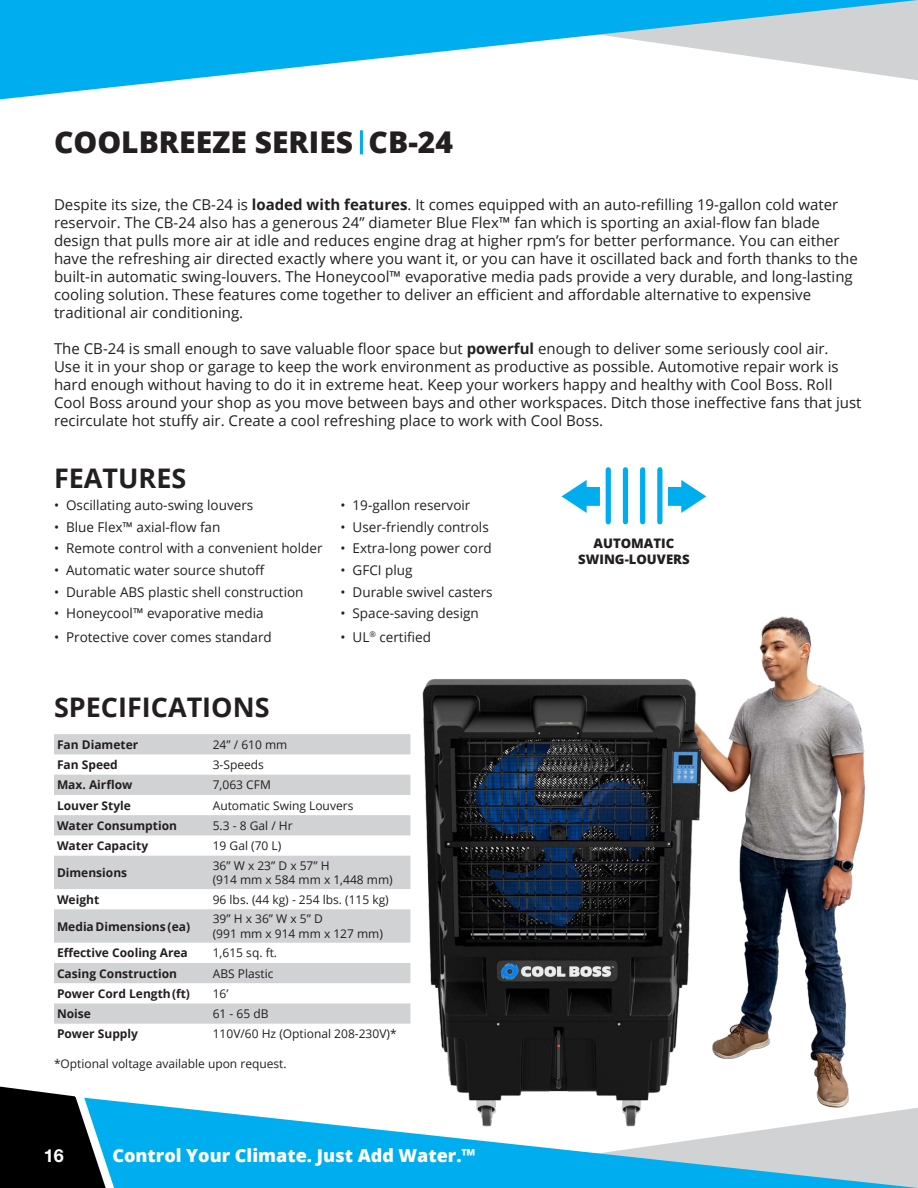
<style>
.page{position:relative;width:918px;height:1188px;background:#fff}
.page>*{position:absolute;margin:0;border:0;box-sizing:border-box;transform-origin:0 0}
.t1{font:800 30px "Open Sans";color:#231f20}
.t2{font:700 27px "Open Sans";color:#231f20}
.t3{font:800 18px "Open Sans";color:#fff}
.t4{font:700 18px "Helvetica Neue LT Std";color:#fff}
.t5{font:15px/18px "Open Sans";color:#231f20}
.Paragraph_Style_1{font:13.5px "Open Sans";color:#231f20}
.t6{font:800 13.05px "Open Sans";color:#231f20}
.t7{font:12px "Open Sans";color:#231f20}
.t8{font:700 12px "Open Sans";color:#231f20}
.s1{font-weight:700}
</style>
<div class="page">
<svg style="left:127px;top:1102px;width:790px;height:86px;background:#4abfeb"></svg>
<svg style="left:0;top:0;width:918px;height:99px"></svg>
<svg style="left:0;top:1086px;width:127px;height:102px;background:#254552"></svg>
<img style="left:394px;top:616px;width:492px;height:522px">
<svg style="left:54px;top:734px;width:356px;height:290px;fill:#d1d2d4"></svg>
<hr style="left:917px;top:710px;width:1px;height:478px;background:#000">
<div style="left:606px;top:470px;width:5px;height:52px;background:#00aeef"></div>
<div style="left:623px;top:470px;width:5px;height:52px;background:#00aeef"></div>
<div style="left:640px;top:470px;width:5px;height:52px;background:#00aeef"></div>
<div style="left:657px;top:470px;width:5px;height:52px;background:#00aeef"></div>
<svg style="left:668px;top:480px;width:38px;height:33px"></svg>
<svg style="left:562px;top:480px;width:38px;height:33px"></svg>
<hr style="left:360px;top:130px;width:3px;height:24px;background:#00aeef">
<p class="t1" style="left:54px;top:120px;width:401px">COOLBREEZE SERIES CB-24</p>
<p class="t5" style="left:54px;top:195px;width:805px">Despite its size, the CB-24 is <span class="s1">loaded with features</span>. It comes equipped with an auto-refilling 19-gallon cold water reservoir. The CB-24 also has a generous 24” diameter Blue Flex™ fan which is sporting an axial-flow fan blade design that pulls more air at idle and reduces engine drag at higher rpm’s for better performance. You can either have the refreshing air directed exactly where you want it, or you can have it oscillated back and forth thanks to the built-in automatic swing-louvers. The Honeycool™ evaporative media pads provide a very durable, and long-lasting</p>
<p class="t5" style="left:54px;top:285px;width:759px">cooling solution. These features come together to deliver an efficient and affordable alternative to expensive traditional air conditioning.</p>
<p class="t5" style="left:54px;top:339px;width:809px">The CB-24 is small enough to save valuable floor space but <span class="s1">powerful</span> enough to deliver some seriously cool air.<br>Use it in your shop or garage to keep the work environment as productive as possible. Automotive repair work is hard enough without having to do it in extreme heat. Keep your workers happy and healthy with Cool Boss. Roll Cool Boss around your shop as you move between bays and other workspaces. Ditch those ineffective fans that just recirculate hot stuffy air. Create a cool refreshing place to work with Cool Boss.</p>
<p class="t2" style="left:54px;top:459px;width:134px">FEATURES</p>
<p class="Paragraph_Style_1" style="left:54px;top:496px;width:201px">• Oscillating auto-swing louvers</p>
<p class="Paragraph_Style_1" style="left:54px;top:518px;width:168px">• Blue Flex™ axial-flow fan</p>
<p class="Paragraph_Style_1" style="left:54px;top:539px;width:270px">• Remote control with a convenient holder</p>
<p class="Paragraph_Style_1" style="left:54px;top:561px;width:212px">• Automatic water source shutoff</p>
<p class="Paragraph_Style_1" style="left:54px;top:582px;width:251px">• Durable ABS plastic shell construction</p>
<p class="Paragraph_Style_1" style="left:54px;top:604px;width:211px">• Honeycool™ evaporative media</p>
<p class="Paragraph_Style_1" style="left:54px;top:627px;width:219px">• Protective cover comes standard</p>
<p class="Paragraph_Style_1" style="left:340px;top:496px;width:132px">• 19-gallon reservoir</p>
<p class="Paragraph_Style_1" style="left:340px;top:518px;width:150px">• User-friendly controls</p>
<p class="Paragraph_Style_1" style="left:340px;top:539px;width:153px">• Extra-long power cord</p>
<p class="Paragraph_Style_1" style="left:340px;top:561px;width:74px">• GFCI plug</p>
<p class="Paragraph_Style_1" style="left:340px;top:582px;width:154px">• Durable swivel casters</p>
<p class="Paragraph_Style_1" style="left:340px;top:604px;width:140px">• Space-saving design</p>
<p class="Paragraph_Style_1" style="left:340px;top:627px;width:92px">• UL<sup>®</sup> certified</p>
<p class="t2" style="left:54px;top:688px;width:217px">SPECIFICATIONS</p>
<p class="t8" style="left:57px;top:736px;width:83px">Fan Diameter</p>
<p class="t7" style="left:213px;top:736px;width:76px">24” / 610 mm</p>
<p class="t8" style="left:57px;top:756px;width:62px">Fan Speed</p>
<p class="t7" style="left:213px;top:757px;width:53px">3-Speeds</p>
<p class="t8" style="left:57px;top:777px;width:77px">Max. Airflow</p>
<p class="t7" style="left:213px;top:777px;width:60px">7,063 CFM</p>
<p class="t8" style="left:57px;top:797px;width:75px">Louver Style</p>
<p class="t7" style="left:213px;top:797px;width:142px">Automatic Swing Louvers</p>
<p class="t8" style="left:57px;top:817px;width:122px">Water Consumption</p>
<p class="t7" style="left:213px;top:817px;width:81px">5.3 - 8 Gal / Hr</p>
<p class="t8" style="left:57px;top:837px;width:93px">Water Capacity</p>
<p class="t7" style="left:213px;top:838px;width:70px">19 Gal (70 L)</p>
<p class="t8" style="left:57px;top:864px;width:72px">Dimensions</p>
<p class="t7" style="left:213px;top:857px;width:118px">36” W x 23” D x 57” H</p>
<p class="t7" style="left:213px;top:872px;width:182px">(914 mm x 584 mm x 1,448 mm)</p>
<p class="t8" style="left:57px;top:891px;width:44px">Weight</p>
<p class="t7" style="left:213px;top:891px;width:178px">96 lbs. (44 kg) - 254 lbs. (115 kg)</p>
<p class="t8" style="left:57px;top:918px;width:135px">Media Dimensions (ea)</p>
<p class="t7" style="left:213px;top:911px;width:112px">39” H x 36” W x 5” D</p>
<p class="t7" style="left:213px;top:925px;width:172px">(991 mm x 914 mm x 127 mm)</p>
<p class="t8" style="left:57px;top:945px;width:132px">Effective Cooling Area</p>
<p class="t7" style="left:213px;top:945px;width:66px">1,615 sq. ft.</p>
<p class="t8" style="left:57px;top:965px;width:122px">Casing Construction</p>
<p class="t7" style="left:213px;top:965px;width:62px">ABS Plastic</p>
<p class="t8" style="left:57px;top:985px;width:135px">Power Cord Length (ft)</p>
<p class="t7" style="left:213px;top:985px;width:17px">16’</p>
<p class="t8" style="left:57px;top:1005px;width:35px">Noise</p>
<p class="t7" style="left:213px;top:1006px;width:57px">61 - 65 dB</p>
<p class="t8" style="left:57px;top:1026px;width:83px">Power Supply</p>
<p class="t7" style="left:213px;top:1026px;width:185px">110V/60 Hz (Optional 208-230V)*</p>
<p class="t7" style="left:54px;top:1056px;width:234px">*Optional voltage available upon request.</p>
<p class="t4" style="left:44px;top:1144px;width:22px">16</p>
<p class="t3" style="left:112px;top:1142px;width:365px">Control Your Climate. Just Add Water.™</p>
<p class="t6" style="left:594px;top:534px;width:82px">AUTOMATIC</p>
<p class="t6" style="left:578px;top:549px;width:113px">SWING-LOUVERS</p>
</div>
